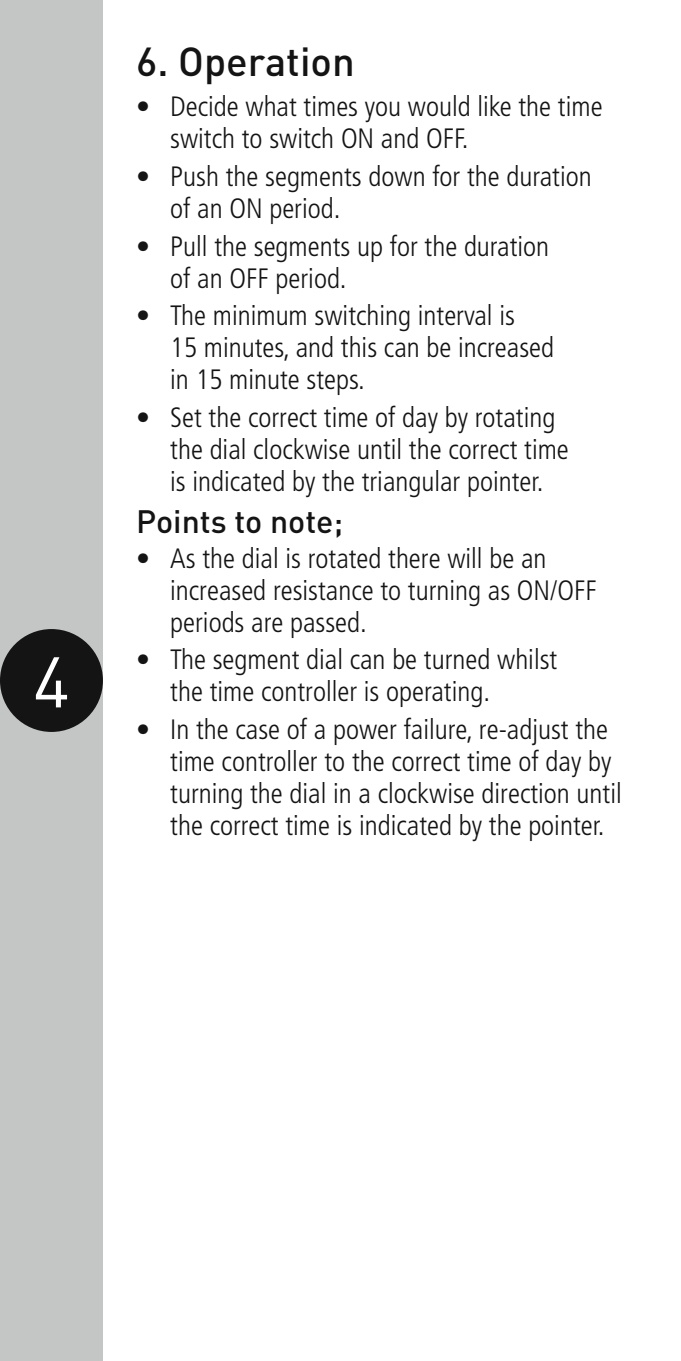
<style>
.page{position:relative;width:681px;height:1361px;background:#fff}
.page>*{position:absolute;margin:0;border:0;box-sizing:border-box;transform-origin:0 0}
.t1{font:70.4px "DINOT";color:#fff}
.t2{font:500 40px "DINOT";color:#141415}
.t3{font:500 32px "DINOT";color:#141415}
.t4{font:300 condensed 28px/32px "Frutiger LT";color:#141415}
</style>
<div class="page">
<div style="left:0;top:0;width:103px;height:1361px;background:#c4c5c5"></div>
<div style="left:0;top:629px;width:103px;height:103px;background:#141415;border-radius:50%"></div>
<h1 class="t1" style="left:33px;top:638px;width:38px">4</h1>
<h2 class="t2" style="left:136px;top:36px;width:220px">6. Operation</h2>
<p class="t4" style="left:170px;top:91px;width:433px;text-indent:-34px">• Decide what times you would like the time switch to switch ON and OFF.</p>
<p class="t4" style="left:170px;top:161px;width:423px;text-indent:-34px">• Push the segments down for the duration of an ON period.</p>
<p class="t4" style="left:170px;top:230px;width:380px;text-indent:-34px">• Pull the segments up for the duration of an OFF period.</p>
<p class="t4" style="left:170px;top:300px;width:385px;text-indent:-34px">• The minimum switching interval is<br>15 minutes, and this can be increased in 15 minute steps.</p>
<p class="t4" style="left:170px;top:402px;width:400px;text-indent:-34px">• Set the correct time of day by rotating the dial clockwise until the correct time is indicated by the triangular pointer.</p>
<p class="t3" style="left:136px;top:501px;width:208px">Points to note;</p>
<p class="t4" style="left:170px;top:542px;width:428px;text-indent:-34px">• As the dial is rotated there will be an increased resistance to turning as ON/OFF periods are passed.</p>
<p class="t4" style="left:170px;top:644px;width:388px;text-indent:-34px">• The segment dial can be turned whilst the time controller is operating.</p>
<p class="t4" style="left:170px;top:713px;width:453px;text-indent:-34px">• In the case of a power failure, re-adjust the time controller to the correct time of day by turning the dial in a clockwise direction until the correct time is indicated by the pointer.</p>
</div>
